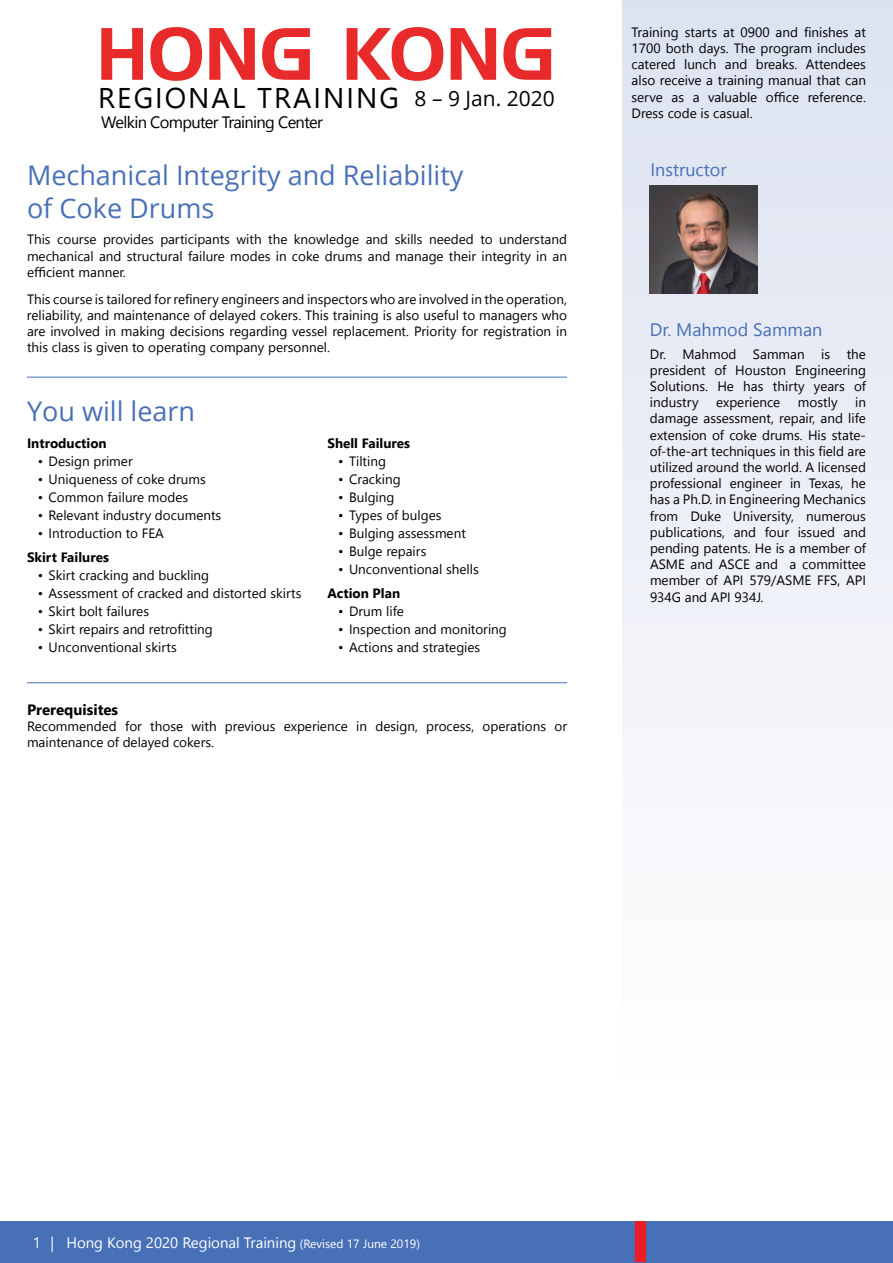
<style>
.page{position:relative;width:893px;height:1263px;background:#fff}
.page>*{position:absolute;margin:0;border:0;box-sizing:border-box;transform-origin:0 0}
.t1{font:72px "Handel Gothic";color:#e92a2b}
.t2{font:28.5px "Segoe UI";letter-spacing:.07em;color:#000}
.t3{font:27px/32.4px "Open Sans";color:#4970b7}
.t4{font:21px "Open Sans";color:#000}
.t5{font:18px "Segoe UI";color:#4870b7}
.t6{font:16.5px "Segoe UI";letter-spacing:-.04em;color:#000}
.t7{font:15px "Segoe UI";color:#fff}
.t8{font:700 15px "Segoe UI";color:#000}
.t9{font:13.5px/16.2px "Segoe UI";color:#000;text-align:justify}
.t10{font:700 13.5px "Segoe UI";color:#000}
.s1{font-size:12px}
</style>
<div class="page">
<div style="left:623px;top:0;width:270px;height:1087px;background:linear-gradient(to bottom,#dbe1f0,#fff)"></div>
<div style="left:0;top:1221px;width:893px;height:42px;background:#4870b7"></div>
<div style="left:635px;top:1221px;width:11px;height:41px;background:#ed1d24"></div>
<hr style="left:27px;top:377px;width:540px;height:1px;background:#4870b7">
<hr style="left:27px;top:682px;width:540px;height:1px;background:#4870b7">
<img style="left:650px;top:185px;width:108px;height:108px">
<h1 class="t1" style="left:96px;top:21px;width:460px">HONG KONG</h1>
<h2 class="t2" style="left:98px;top:75px;width:302px">REGIONAL TRAINING</h2>
<h3 class="t4" style="left:415px;top:84px;width:142px">8 – 9 Jan. 2020</h3>
<p class="t6" style="left:101px;top:108px;width:223px">Welkin Computer Training Center</p>
<h3 class="t3" style="left:27px;top:159px;width:438px">Mechanical Integrity and Reliability of Coke Drums</h3>
<p class="t9" style="left:27px;top:231px;width:542px">This course provides participants with the knowledge and skills needed to understand mechanical and structural failure modes in coke drums and manage their integrity in an efficient manner.</p>
<p class="t9" style="left:27px;top:291px;width:542px">This course is tailored for refinery engineers and inspectors who are involved in the operation, reliability, and maintenance of delayed cokers. This training is also useful to managers who are involved in making decisions regarding vessel replacement. Priority for registration in this class is given to operating company personnel.</p>
<h3 class="t3" style="left:27px;top:395px;width:170px">You will learn</h3>
<p class="t10" style="left:27px;top:432px;width:81px">Introduction</p>
<p class="t9" style="left:38px;top:453px;width:96px">• Design primer</p>
<p class="t9" style="left:38px;top:471px;width:170px">• Uniqueness of coke drums</p>
<p class="t9" style="left:38px;top:489px;width:152px">• Common failure modes</p>
<p class="t9" style="left:38px;top:507px;width:185px">• Relevant industry documents</p>
<p class="t9" style="left:38px;top:525px;width:128px">• Introduction to FEA</p>
<p class="t10" style="left:27px;top:547px;width:83px">Skirt Failures</p>
<p class="t9" style="left:38px;top:567px;width:173px">• Skirt cracking and buckling</p>
<p class="t9" style="left:38px;top:585px;width:265px">• Assessment of cracked and distorted skirts</p>
<p class="t9" style="left:38px;top:603px;width:113px">• Skirt bolt failures</p>
<p class="t9" style="left:38px;top:621px;width:177px">• Skirt repairs and retrofitting</p>
<p class="t9" style="left:38px;top:639px;width:140px">• Unconventional skirts</p>
<p class="t10" style="left:327px;top:432px;width:84px">Shell Failures</p>
<p class="t9" style="left:338px;top:452px;width:49px">• Tilting</p>
<p class="t9" style="left:338px;top:470px;width:64px">• Cracking</p>
<p class="t9" style="left:338px;top:488px;width:58px">• Bulging</p>
<p class="t9" style="left:338px;top:506px;width:105px">• Types of bulges</p>
<p class="t9" style="left:338px;top:524px;width:129px">• Bulging assessment</p>
<p class="t9" style="left:338px;top:542px;width:90px">• Bulge repairs</p>
<p class="t9" style="left:338px;top:560px;width:142px">• Unconventional shells</p>
<p class="t10" style="left:327px;top:583px;width:74px">Action Plan</p>
<p class="t9" style="left:338px;top:603px;width:67px">• Drum life</p>
<p class="t9" style="left:338px;top:621px;width:170px">• Inspection and monitoring</p>
<p class="t9" style="left:338px;top:639px;width:144px">• Actions and strategies</p>
<p class="t8" style="left:27px;top:697px;width:93px">Prerequisites</p>
<p class="t9" style="left:27px;top:718px;width:542px">Recommended for those with previous experience in design, process, operations or maintenance of delayed cokers.</p>
<p class="t9" style="left:631px;top:24px;width:236px">Training starts at 0900 and finishes at 1700 both days. The program includes catered lunch and breaks. Attendees also receive a training manual that can serve as a valuable office reference.<br>Dress code is casual.</p>
<h3 class="t5" style="left:650px;top:155px;width:78px">Instructor</h3>
<h3 class="t5" style="left:650px;top:315px;width:174px">Dr. Mahmod Samman</h3>
<p class="t9" style="left:650px;top:345px;width:218px">Dr. Mahmod Samman is the president of Houston Engineering Solutions. He has thirty years of industry</p>
<p class="t9" style="left:716px;top:394px;width:66px">experience</p>
<p class="t9" style="left:798px;top:394px;width:41px">mostly</p>
<p class="t9" style="left:650px;top:394px;width:218px;text-indent:205px">in damage assessment, repair, and life extension of coke drums. His state&shy;of-the-art techniques in this field are utilized around the world. A licensed professional engineer in Texas, he has a Ph.D. in Engineering Mechanics from Duke University, numerous publications, and four issued and pending patents. He is a member of ASME and ASCE and a committee member of API 579/ASME FFS, API 934G and API 934J.</p>
<p class="t7" style="left:33px;top:1230px;width:389px">1 | Hong Kong 2020 Regional Training <span class="s1">(Revised 17 June 2019)</span></p>
</div>
